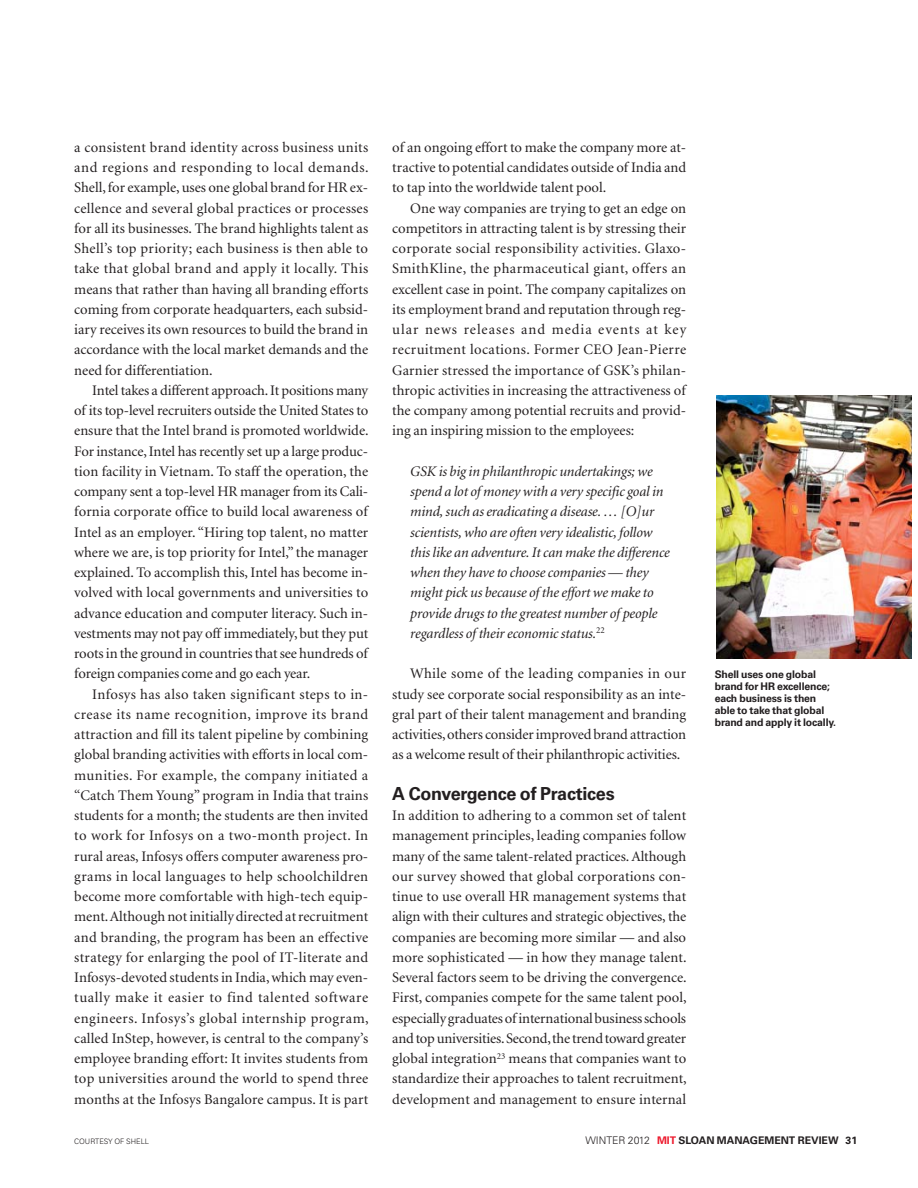
<style>
.page{position:relative;width:918px;height:1188px;background:#fff}
.page>*{position:absolute;margin:0;border:0;box-sizing:border-box;transform-origin:0 0}
.t1{font:700 18px "Univers";letter-spacing:-.015em;color:#231f20}
.t2{font:14.7px/20.2px "Minion";color:#231f20;text-align:justify}
.t3{font:italic 14.7px/20.2px "Minion";letter-spacing:-.01em;color:#231f20}
.t4{font:700 10.5px/12px "Univers";letter-spacing:-.015em;color:#231f20}
.t5{font:300 7.5px "Univers";color:#231f20}
.s1{font-weight:300}
.s2{color:#ed1b2e}
</style>
<div class="page">
<img style="left:716px;top:395px;width:195px;height:263px">
<p class="t2" style="left:74px;top:138px;width:296px">a consistent brand identity across business units and regions and responding to local demands.<br>Shell, for example, uses one global brand for HR ex&shy;cellence and several global practices or processes for all its businesses. The brand highlights talent as Shell’s top priority; each business is then able to take that global brand and apply it locally. This means that rather than having all branding efforts coming from corporate headquarters, each subsid&shy;iary receives its own resources to build the brand in accordance with the local market demands and the need for differentiation.</p>
<p class="t2" style="left:74px;top:381px;width:296px;text-indent:18px">Intel takes a different approach. It positions many of its top-level recruiters outside the United States to ensure that the Intel brand is promoted worldwide.<br>For instance, Intel has recently set up a large produc&shy;tion facility in Vietnam. To staff the operation, the company sent a top-level HR manager from its Cali&shy;fornia corporate office to build local awareness of Intel as an employer. “Hiring top talent, no matter where we are, is top priority for Intel,” the manager explained. To accomplish this, Intel has become in&shy;volved with local governments and universities to advance education and computer literacy. Such in&shy;vestments may not pay off immediately, but they put roots in the ground in countries that see hundreds of foreign companies come and go each year.</p>
<p class="t2" style="left:74px;top:685px;width:296px;text-indent:18px">Infosys has also taken significant steps to in&shy;crease its name recognition, improve its brand attraction and fill its talent pipeline by combining global branding activities with efforts in local com&shy;munities. For example, the company initiated a “Catch Them Young” program in India that trains students for a month; the students are then invited to work for Infosys on a two-month project. In rural areas, Infosys offers computer awareness pro&shy;grams in local languages to help schoolchildren become more comfortable with high-tech equip&shy;ment. Although not initially directed at recruitment and branding, the program has been an effective strategy for enlarging the pool of IT-literate and Infosys-devoted students in India, which may even&shy;tually make it easier to find talented software engineers. Infosys’s global internship program, called InStep, however, is central to the company’s employee branding effort: It invites students from top universities around the world to spend three months at the Infosys Bangalore campus. It is part</p>
<p class="t2" style="left:392px;top:138px;width:296px">of an ongoing effort to make the company more at&shy;tractive to potential candidates outside of India and to tap into the worldwide talent pool.</p>
<p class="t2" style="left:392px;top:199px;width:296px;text-indent:18px">One way companies are trying to get an edge on competitors in attracting talent is by stressing their corporate social responsibility activities. Glaxo-SmithKline, the pharmaceutical giant, offers an excellent case in point. The company capitalizes on its employment brand and reputation through reg&shy;ular news releases and media events at key recruitment locations. Former CEO Jean-Pierre Garnier stressed the importance of GSK’s philan&shy;thropic activities in increasing the attractiveness of the company among potential recruits and provid&shy;ing an inspiring mission to the employees:</p>
<p class="t3" style="left:410px;top:462px;width:261px">GSK is big in philanthropic undertakings; we spend a lot of money with a very specific goal in mind, such as eradicating a disease. … [O]ur scientists, who are often very idealistic, follow this like an adventure. It can make the difference when they have to choose companies — they might pick us because of the effort we make to provide drugs to the greatest number of people regardless of their economic status.<sup>22</sup></p>
<p class="t2" style="left:392px;top:665px;width:295px;text-indent:18px">While some of the leading companies in our study see corporate social responsibility as an inte&shy;gral part of their talent management and branding activities, others consider improved brand attraction as a welcome result of their philanthropic activities.</p>
<p class="t1" style="left:392px;top:787px;width:224px">A Convergence of Practices</p>
<p class="t2" style="left:392px;top:807px;width:296px">In addition to adhering to a common set of talent management principles, leading companies follow many of the same talent-related practices. Although our survey showed that global corporations con&shy;tinue to use overall HR management systems that align with their cultures and strategic objectives, the companies are becoming more similar — and also more sophisticated — in how they manage talent.<br>Several factors seem to be driving the convergence.<br>First, companies compete for the same talent pool, especially graduates of international business schools and top universities. Second, the trend toward greater global integration<sup>23</sup> means that companies want to standardize their approaches to talent recruitment, development and management to ensure internal</p>
<p class="t4" style="left:715px;top:670px;width:123px">Shell uses one global brand for HR excellence; each business is then able to take that global brand and apply it locally.</p>
<p class="t5" style="left:74px;top:1139px;width:76px">COURTESY OF SHELL</p>
<p class="t4" style="left:585px;top:1135px;width:273px"><span class="s1">WINTER 2012</span> <span class="s2">MIT</span> SLOAN MANAGEMENT REVIEW 31</p>
</div>
